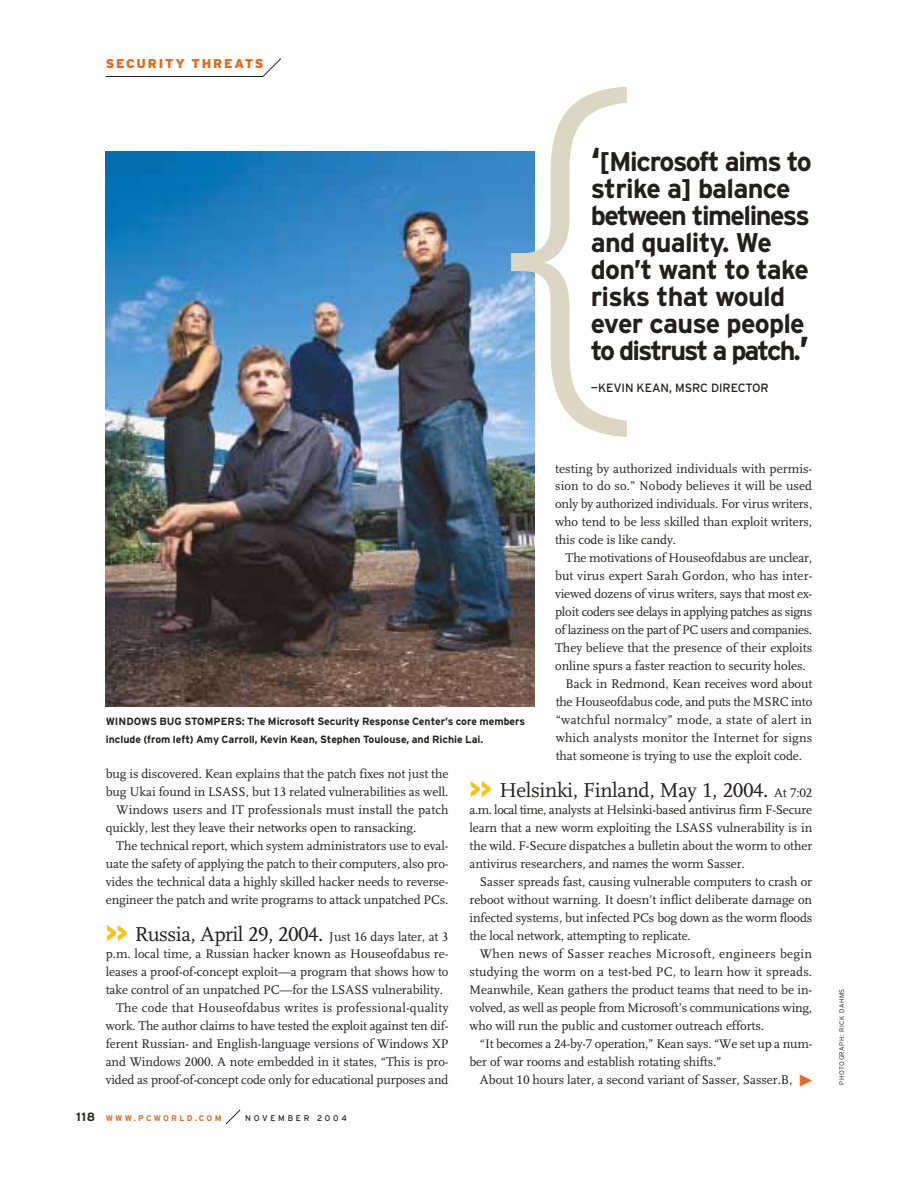
<style>
.page{position:relative;width:918px;height:1188px;background:#fff}
.page>*{position:absolute;margin:0;border:0;box-sizing:border-box;transform-origin:0 0}
.t1{font:200 430.8px "Interstate";color:#dcd7c4}
.t2{font:700 27px/27px "Interstate";letter-spacing:-.05em;color:#231f1f}
.t3{font:21px "Scala New";letter-spacing:-.02em;color:#231f1f}
.t4{font:13.05px/18px "Scala New";letter-spacing:-.005em;color:#231f1f;text-align:justify}
.t5{font:13.05px "Scala New";letter-spacing:.02em;color:#231f1f}
.t6{font:13.05px "Scala New";letter-spacing:-.03em;color:#231f1f}
.t7{font:13.05px "Scala New";letter-spacing:-.025em;color:#231f1f}
.t8{font:900 12.75px "Interstate";letter-spacing:.145em;color:#e06b1e}
.t9{font:12px "Interstate";letter-spacing:-.005em;color:#231f1f}
.t10{font:700 10.5px/18px "Interstate";color:#231f1f}
.t11{font:700 8.25px "Interstate";letter-spacing:.275em;color:#e06b1e}
.t12{font:8.25px "Interstate";letter-spacing:.33em;color:#231f1f}
.t13{font:300 6.75px "Interstate";letter-spacing:.065em;color:#231f1f}
.s1{font-size:36px}
.s2{font-family:"Interstate";font-weight:900;font-size:22.5px;color:#ffc20d}
.s3{font-size:13.05px}
.s4{font-size:12px;color:#231f1f}
</style>
<div class="page">
<svg style="left:105px;top:58px;width:176px;height:19px"></svg>
<img style="left:106px;top:152px;width:428px;height:554px">
<svg style="left:225px;top:1109px;width:16px;height:16px"></svg>
<p class="t8" style="left:106px;top:58px;width:159px">SECURITY THREATS</p>
<h1 class="t1" style="left:488px;top:76px;width:164px">{</h1>
<h2 class="t2" style="left:591px;top:150px;width:223px"><span class="s1">‘</span>[Microsoft aims to strike a] balance between timeliness and quality. We don’t want to take risks that would ever cause people to distrust a patch.<span class="s1">’</span></h2>
<p class="t9" style="left:591px;top:383px;width:180px">—KEVIN KEAN, MSRC DIRECTOR</p>
<p class="t4" style="left:555px;top:460px;width:259px">testing by authorized individuals with permis&shy;sion to do so.” Nobody believes it will be used only by authorized individuals. For virus writers, who tend to be less skilled than exploit writers, this code is like candy.</p>
<p class="t4" style="left:566px;top:550px;width:248px">The motivations of Houseofdabus are unclear,</p>
<p class="t4" style="left:555px;top:568px;width:259px">but virus expert Sarah Gordon, who has inter-</p>
<p class="t4" style="left:555px;top:586px;width:259px">viewed dozens of virus writers, says that most ex-</p>
<p class="t6" style="left:555px;top:607px;width:259px">ploit coders see delays in applying patches as signs</p>
<p class="t7" style="left:555px;top:625px;width:259px">of laziness on the part of PC users and companies.</p>
<p class="t4" style="left:555px;top:640px;width:259px">They believe that the presence of their exploits</p>
<p class="t4" style="left:555px;top:658px;width:252px">online spurs a faster reaction to security holes.</p>
<p class="t4" style="left:566px;top:676px;width:248px">Back in Redmond, Kean receives word about</p>
<p class="t4" style="left:556px;top:694px;width:258px">the Houseofdabus code, and puts the MSRC into</p>
<p class="t5" style="left:556px;top:715px;width:258px">“watchful normalcy” mode, a state of alert in</p>
<p class="t4" style="left:556px;top:730px;width:258px">which analysts monitor the Internet for signs</p>
<p class="t4" style="left:556px;top:748px;width:248px">that someone is trying to use the exploit code.</p>
<h3 class="t3" style="left:470px;top:781px;width:344px"><span class="s2">&gt;&gt;</span> Helsinki, Finland, May 1, 2004. <span class="s3">At 7:02</span></h3>
<p class="t4" style="left:469px;top:802px;width:344px">a.m. local time, analysts at Helsinki-based antivirus firm F-Secure learn that a new worm exploiting the LSASS vulnerability is in the wild. F-Secure dispatches a bulletin about the worm to other antivirus researchers, and names the worm Sasser.</p>
<p class="t4" style="left:469px;top:874px;width:344px;text-indent:11px">Sasser spreads fast, causing vulnerable computers to crash or reboot without warning. It doesn’t inflict deliberate damage on infected systems, but infected PCs bog down as the worm floods the local network, attempting to replicate.</p>
<p class="t4" style="left:469px;top:946px;width:344px;text-indent:11px">When news of Sasser reaches Microsoft, engineers begin studying the worm on a test-bed PC, to learn how it spreads.<br>Meanwhile, Kean gathers the product teams that need to be in&shy;volved, as well as people from Microsoft’s communications wing, who will run the public and customer outreach efforts.</p>
<p class="t4" style="left:480px;top:1036px;width:334px">“It becomes a 24-by-7 operation,” Kean says. “We set up a num-</p>
<p class="t4" style="left:469px;top:1054px;width:254px">ber of war rooms and establish rotating shifts.”</p>
<p class="t4" style="left:480px;top:1072px;width:314px">About 10 hours later, a second variant of Sasser, Sasser.B,</p>
<p class="t10" style="left:106px;top:713px;width:421px">WINDOWS BUG STOMPERS: The Microsoft Security Response Center’s core members include (from left) Amy Carroll, Kevin Kean, Stephen Toulouse, and Richie Lai.</p>
<p class="t4" style="left:106px;top:766px;width:344px">bug is discovered. Kean explains that the patch fixes not just the</p>
<p class="t4" style="left:106px;top:784px;width:344px">bug Ukai found in LSASS, but 13 related vulnerabilities as well.</p>
<p class="t4" style="left:116px;top:802px;width:334px">Windows users and IT professionals must install the patch</p>
<p class="t4" style="left:106px;top:820px;width:312px">quickly, lest they leave their networks open to ransacking.</p>
<p class="t4" style="left:116px;top:838px;width:334px">The technical report, which system administrators use to eval-</p>
<p class="t4" style="left:106px;top:856px;width:344px">uate the safety of applying the patch to their computers, also pro-</p>
<p class="t4" style="left:106px;top:874px;width:344px">vides the technical data a highly skilled hacker needs to reverse-</p>
<p class="t4" style="left:106px;top:892px;width:344px">engineer the patch and write programs to attack unpatched PCs.</p>
<h3 class="t3" style="left:106px;top:925px;width:344px"><span class="s2">&gt;&gt;</span> Russia, April 29, 2004. <span class="s3">Just 16 days later, at 3</span></h3>
<p class="t4" style="left:106px;top:946px;width:344px">p.m. local time, a Russian hacker known as Houseofdabus re-</p>
<p class="t4" style="left:106px;top:964px;width:344px">leases a proof-of-concept exploit—a program that shows how to</p>
<p class="t4" style="left:106px;top:982px;width:339px">take control of an unpatched PC—for the LSASS vulnerability.</p>
<p class="t5" style="left:116px;top:1003px;width:334px">The code that Houseofdabus writes is professional-quality</p>
<p class="t4" style="left:106px;top:1018px;width:344px">work. The author claims to have tested the exploit against ten dif-</p>
<p class="t4" style="left:106px;top:1036px;width:344px">ferent Russian- and English-language versions of Windows XP</p>
<p class="t4" style="left:106px;top:1054px;width:344px">and Windows 2000. A note embedded in it states, “This is pro-</p>
<p class="t4" style="left:106px;top:1072px;width:344px">vided as proof-of-concept code only for educational purposes and</p>
<p class="t11" style="left:76px;top:1115px;width:147px"><span class="s4">118</span> WWW.PCWORLD.COM</p>
<p class="t12" style="left:245px;top:1115px;width:103px">NOVEMBER 2004</p>
<p class="t13" style="left:839px;top:1084px;width:97px;rotate:-90deg">PHOTOGRAPH: RICK DAHMS</p>
</div>
